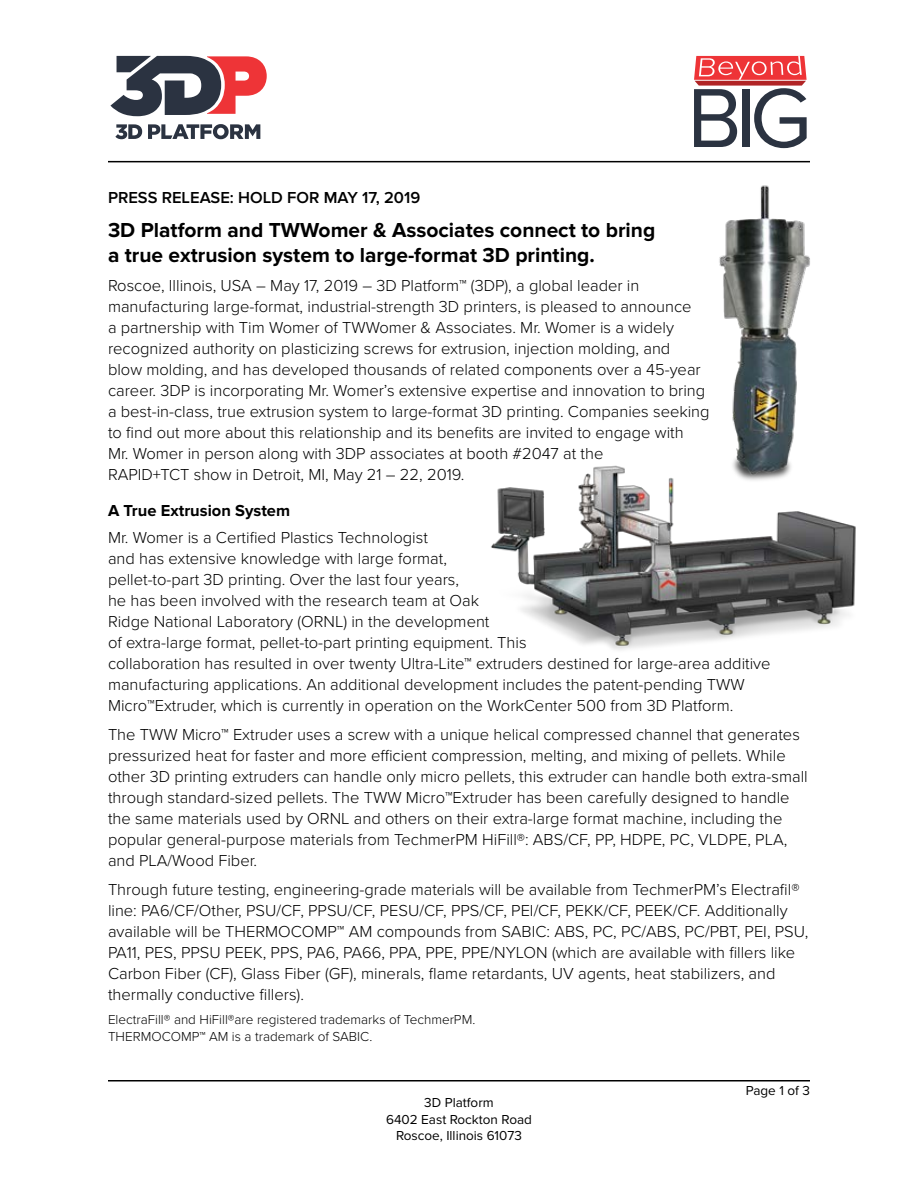
<style>
.page{position:relative;width:918px;height:1188px;background:#fff}
.page>*{position:absolute;margin:0;border:0;box-sizing:border-box;transform-origin:0 0}
.t1{font:86.7px "Proxima Nova";color:#2b3341}
.t2{font:700 21px/25.5px "Proxima Nova";color:#000}
.t3{font:300 16.5px/21px "Proxima Nova";color:#000}
.t4{font:600 16.5px "Proxima Nova";color:#000}
.t5{font:700 16.5px "Proxima Nova";color:#000}
.t6{font:300 13.5px/16.5px "Proxima Nova";color:#000}
.t7{font:13.5px/16.5px "Proxima Nova";color:#000;text-align:center}
</style>
<div class="page">
<hr style="left:108px;top:161px;width:702px;height:1px;background:#000">
<svg style="left:115px;top:124px;width:27px;height:15px"></svg>
<svg style="left:148px;top:124px;width:112px;height:15px"></svg>
<svg style="left:110px;top:56px;width:157px;height:60px"></svg>
<svg style="left:694px;top:56px;width:113px;height:30px"></svg>
<hr style="left:108px;top:1080px;width:702px;height:2px;background:#000">
<img style="left:491px;top:465px;width:365px;height:185px">
<img style="left:712px;top:185px;width:111px;height:314px">
<h1 class="t1" style="left:687px;top:53px;width:126px">BIG</h1>
<p class="t4" style="left:108px;top:188px;width:314px">PRESS RELEASE: HOLD FOR MAY 17, 2019</p>
<p class="t2" style="left:108px;top:217px;width:549px">3D Platform and TWWomer &amp; Associates connect to bring a true extrusion system to large-format 3D printing.</p>
<p class="t3" style="left:108px;top:274px;width:603px">Roscoe, Illinois, USA – May 17, 2019 – 3D Platform™ (3DP), a global leader in manufacturing large-format, industrial-strength 3D printers, is pleased to announce<br>a partnership with Tim Womer of TWWomer &amp; Associates. Mr. Womer is a widely recognized authority on plasticizing screws for extrusion, injection molding, and<br>blow molding, and has developed thousands of related components over a 45-year career. 3DP is incorporating Mr. Womer’s extensive expertise and innovation to bring a best-in-class, true extrusion system to large-format 3D printing. Companies seeking to find out more about this relationship and its benefits are invited to engage with<br>Mr. Womer in person along with 3DP associates at booth #2047 at the<br>RAPID+TCT show in Detroit, MI, May 21 – 22, 2019.</p>
<p class="t5" style="left:108px;top:501px;width:184px">A True Extrusion System</p>
<p class="t3" style="left:108px;top:526px;width:664px">Mr. Womer is a Certified Plastics Technologist<br>and has extensive knowledge with large format,<br>pellet-to-part 3D printing. Over the last four years,<br>he has been involved with the research team at Oak<br>Ridge National Laboratory (ORNL) in the development<br>of extra-large format, pellet-to-part printing equipment. This<br>collaboration has resulted in over twenty Ultra-Lite™ extruders destined for large-area additive manufacturing applications. An additional development includes the patent-pending TWW Micro™Extruder, which is currently in operation on the WorkCenter 500 from 3D Platform.</p>
<p class="t3" style="left:108px;top:723px;width:701px">The TWW Micro™ Extruder uses a screw with a unique helical compressed channel that generates pressurized heat for faster and more efficient compression, melting, and mixing of pellets. While other 3D printing extruders can handle only micro pellets, this extruder can handle both extra-small through standard-sized pellets. The TWW Micro™Extruder has been carefully designed to handle the same materials used by ORNL and others on their extra-large format machine, including the popular general-purpose materials from TechmerPM HiFill®: ABS/CF, PP, HDPE, PC, VLDPE, PLA, and PLA/Wood Fiber.</p>
<p class="t3" style="left:108px;top:878px;width:702px">Through future testing, engineering-grade materials will be available from TechmerPM’s Electrafil® line: PA6/CF/Other, PSU/CF, PPSU/CF, PESU/CF, PPS/CF, PEI/CF, PEKK/CF, PEEK/CF. Additionally available will be THERMOCOMP™ AM compounds from SABIC: ABS, PC, PC/ABS, PC/PBT, PEI, PSU, PA11, PES, PPSU PEEK, PPS, PA6, PA66, PPA, PPE, PPE/NYLON (which are available with fillers like Carbon Fiber (CF), Glass Fiber (GF), minerals, flame retardants, UV agents, heat stabilizers, and thermally conductive fillers).</p>
<p class="t6" style="left:108px;top:1011px;width:369px">ElectraFill® and HiFill®are registered trademarks of TechmerPM.<br>THERMOCOMP™ AM is a trademark of SABIC.</p>
<p class="t7" style="left:386px;top:1095px;width:147px">3D Platform<br>6402 East Rockton Road<br>Roscoe, Illinois 61073</p>
<p class="t7" style="left:746px;top:1082px;width:66px">Page 1 of 3</p>
</div>
